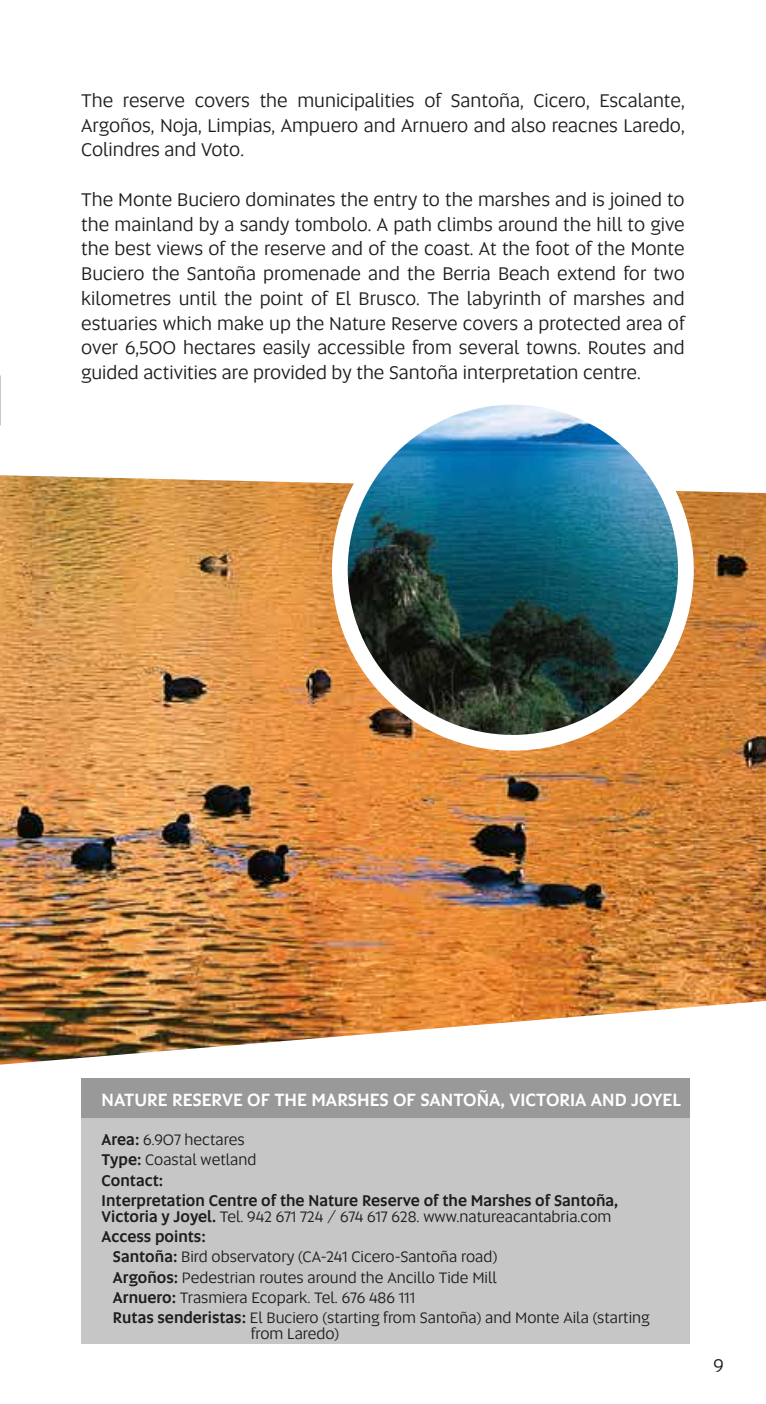
<style>
.page{position:relative;width:766px;height:1404px;background:#fff}
.page>*{position:absolute;margin:0;border:0;box-sizing:border-box;transform-origin:0 0}
.t1{font:19.12px/24.8px "Altis";color:#1d1d1b;text-align:justify}
.t2{font:500 18px "Altis";color:#fff}
.t3{font:15.75px "Altis";color:#1d1d1b}
.t4{font:500 15.75px/20.2px "Altis";color:#1d1d1b}
.s1{font-weight:400}
.s2{font-weight:500}
</style>
<div class="page">
<div style="left:81px;top:1077px;width:608px;height:265px;background:#c6c6c6"></div>
<div style="left:81px;top:1077px;width:608px;height:40px;background:#999"></div>
<img style="left:0;top:475px;width:765px;height:589px">
<img style="left:340px;top:397px;width:345px;height:345px;border-radius:173px">
<div style="left:332px;top:389px;width:361px;height:361px;border:16px solid #fff;border-radius:50%"></div>
<p class="t1" style="left:81px;top:87px;width:605px">The reserve covers the municipalities of Santoña, Cicero, Escalante, Argoños, Noja, Limpias, Ampuero and Arnuero and also reacnes Laredo, Colindres and Voto.</p>
<p class="t1" style="left:81px;top:186px;width:605px">The Monte Buciero dominates the entry to the marshes and is joined to the mainland by a sandy tombolo. A path climbs around the hill to give the best views of the reserve and of the coast. At the foot of the Monte Buciero the Santoña promenade and the Berria Beach extend for two kilometres until the point of El Brusco. The labyrinth of marshes and estuaries which make up the Nature Reserve covers a protected area of over 6,500 hectares easily accessible from several towns. Routes and guided activities are provided by the Santoña interpretation centre.</p>
<p class="t2" style="left:102px;top:1085px;width:581px">NATURE RESERVE OF THE MARSHES OF SANTOÑA, VICTORIA AND JOYEL</p>
<p class="t4" style="left:102px;top:1128px;width:518px">Area: <span class="s1">6.907 hectares<br></span>Type: <span class="s1">Coastal wetland<br></span>Contact:<br>Interpretation Centre of the Nature Reserve of the Marshes of Santoña,</p>
<p class="t3" style="left:102px;top:1205px;width:511px"><span class="s2">Victoria y Joyel.</span> Tel. 942 671 724 / 674 617 628. www.natureacantabria.com</p>
<p class="t4" style="left:102px;top:1225px;width:106px">Access points:</p>
<p class="t3" style="left:113px;top:1245px;width:386px"><span class="s2">Santoña:</span> Bird observatory (CA-241 Cicero-Santoña road)</p>
<p class="t3" style="left:113px;top:1266px;width:385px"><span class="s2">Argoños:</span> Pedestrian routes around the Ancillo Tide Mill</p>
<p class="t3" style="left:113px;top:1286px;width:303px"><span class="s2">Arnuero:</span> Trasmiera Ecopark. Tel. 676 486 111</p>
<p class="t3" style="left:113px;top:1306px;width:538px"><span class="s2">Rutas senderistas:</span> El Buciero (starting from Santoña) and Monte Aila (starting</p>
<p class="t3" style="left:251px;top:1322px;width:90px">from Laredo)</p>
<p class="t1" style="left:713px;top:1352px;width:12px">9</p>
</div>
